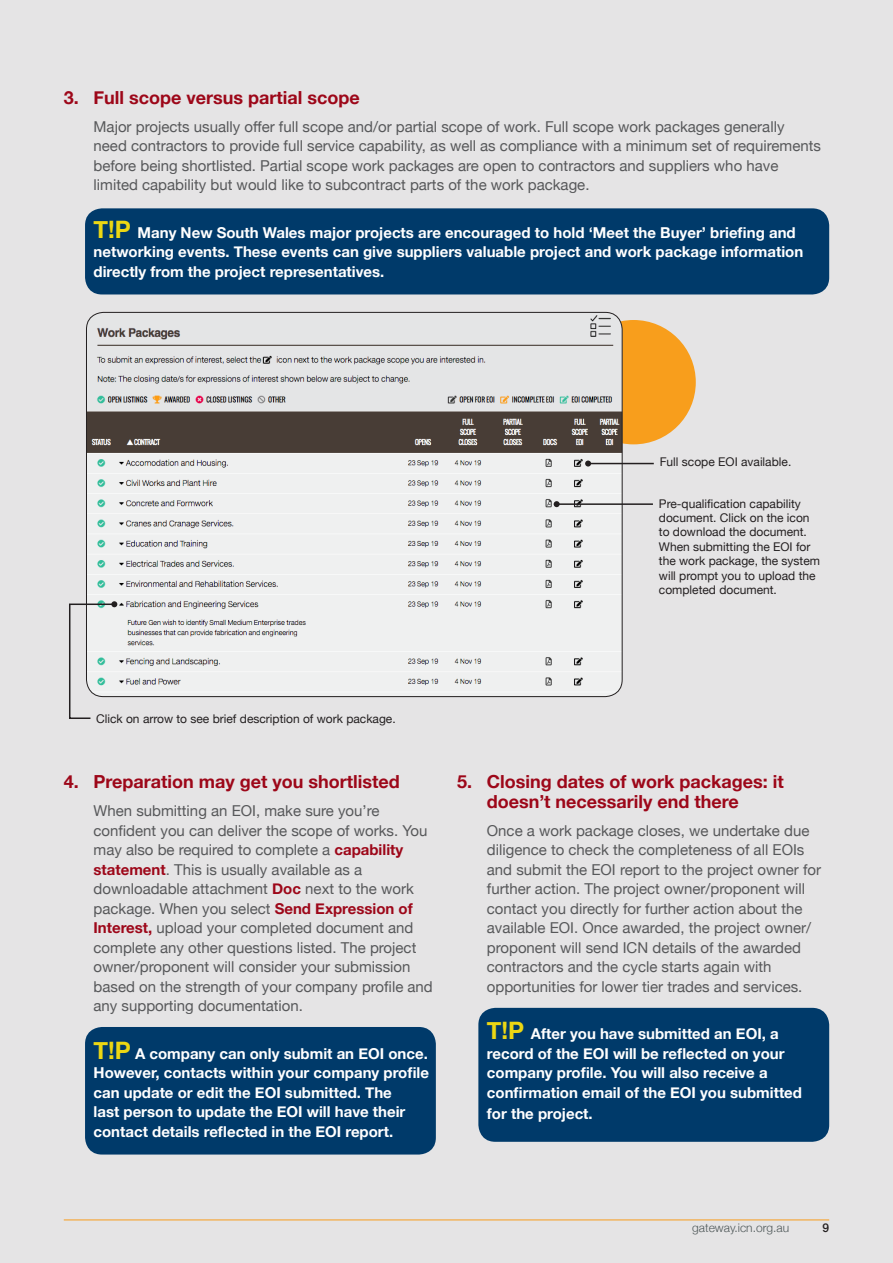
<style>
.page{position:relative;width:893px;height:1263px;background:#e5e4e5}
.page>*{position:absolute;margin:0;border:0;box-sizing:border-box;transform-origin:0 0}
.t1{font:700 18px/19.5px "Helvetica Neue";color:#9d0719}
.t2{font:15px/19.5px "Helvetica Neue";color:#57585a}
.t3{font:700 15px/19.5px "Helvetica Neue";color:#fff}
.t4{font:12px/14.4px "Helvetica Neue";color:#231f20}
.t5{font:300 12px "Helvetica Neue";color:#4e5758}
.t6{font:500 12px "Helvetica Neue";color:#231f20}
.s1{font-size:24px;color:#ecd713}
.s2{font-weight:700;color:#9d0719}
</style>
<div class="page">
<hr style="left:64px;top:1219px;width:765px;height:1px;background:#f89c1c">
<div style="left:571px;top:320px;width:125px;height:124px;background:#f89e1c;border-radius:50%"></div>
<div style="left:478px;top:1008px;width:351px;height:134px;background:#003a6a;border-radius:17px"></div>
<div style="left:85px;top:208px;width:744px;height:86px;background:#003a6a;border-radius:17px"></div>
<div style="left:85px;top:1027px;width:351px;height:127px;background:#003a6a;border-radius:17px"></div>
<img style="left:86px;top:312px;width:536px;height:385px">
<hr style="left:588px;top:463px;width:66px;height:1px;background:#231f20">
<svg style="left:585px;top:460px;width:6px;height:6px"></svg>
<hr style="left:557px;top:503px;width:96px;height:2px;background:#231f20">
<svg style="left:554px;top:501px;width:6px;height:6px"></svg>
<svg style="left:69px;top:601px;width:48px;height:118px"></svg>
<p class="t1" style="left:64px;top:88px;width:298px">3. Full scope versus partial scope</p>
<p class="t2" style="left:94px;top:117px;width:729px">Major projects usually offer full scope and/or partial scope of work. Full scope work packages generally need contractors to provide full service capability, as well as compliance with a minimum set of requirements before being shortlisted. Partial scope work packages are open to contractors and suppliers who have limited capability but would like to subcontract parts of the work package.</p>
<p class="t3" style="left:94px;top:223px;width:711px"><span class="s1">T!P</span> Many New South Wales major projects are encouraged to hold ‘Meet the Buyer’ briefing and networking events. These events can give suppliers valuable project and work package information directly from the project representatives.</p>
<p class="t4" style="left:660px;top:455px;width:133px">Full scope EOI available.</p>
<p class="t4" style="left:659px;top:497px;width:163px">Pre-qualification capability document. Click on the icon to download the document.<br>When submitting the EOI for the work package, the system will prompt you to upload the completed document.</p>
<p class="t4" style="left:96px;top:712px;width:301px">Click on arrow to see brief description of work package.</p>
<p class="t1" style="left:64px;top:773px;width:338px">4. Preparation may get you shortlisted</p>
<p class="t2" style="left:94px;top:802px;width:341px">When submitting an EOI, make sure you’re confident you can deliver the scope of works. You may also be required to complete a <span class="s2">capability statement</span>. This is usually available as a downloadable attachment <span class="s2">Doc</span> next to the work package. When you select <span class="s2">Send Expression of Interest,</span> upload your completed document and complete any other questions listed. The project owner/proponent will consider your submission based on the strength of your company profile and any supporting documentation.</p>
<p class="t3" style="left:94px;top:1044px;width:337px"><span class="s1">T!P</span> A company can only submit an EOI once.<br>However, contacts within your company profile can update or edit the EOI submitted. The<br>last person to update the EOI will have their contact details reflected in the EOI report.</p>
<p class="t1" style="left:487px;top:773px;width:298px;text-indent:-30px">5. Closing dates of work packages: it doesn’t necessarily end there</p>
<p class="t2" style="left:487px;top:822px;width:336px">Once a work package closes, we undertake due diligence to check the completeness of all EOIs and submit the EOI report to the project owner for further action. The project owner/proponent will contact you directly for further action about the available EOI. Once awarded, the project owner/ proponent will send ICN details of the awarded contractors and the cycle starts again with opportunities for lower tier trades and services.</p>
<p class="t3" style="left:487px;top:1025px;width:317px"><span class="s1">T!P</span> After you have submitted an EOI, a record of the EOI will be reflected on your company profile. You will also receive a confirmation email of the EOI you submitted</p>
<p class="t3" style="left:487px;top:1104px;width:107px">for the project.</p>
<p class="t5" style="left:692px;top:1218px;width:98px">gateway.icn.org.au</p>
<p class="t6" style="left:822px;top:1218px;width:8px">9</p>
</div>
